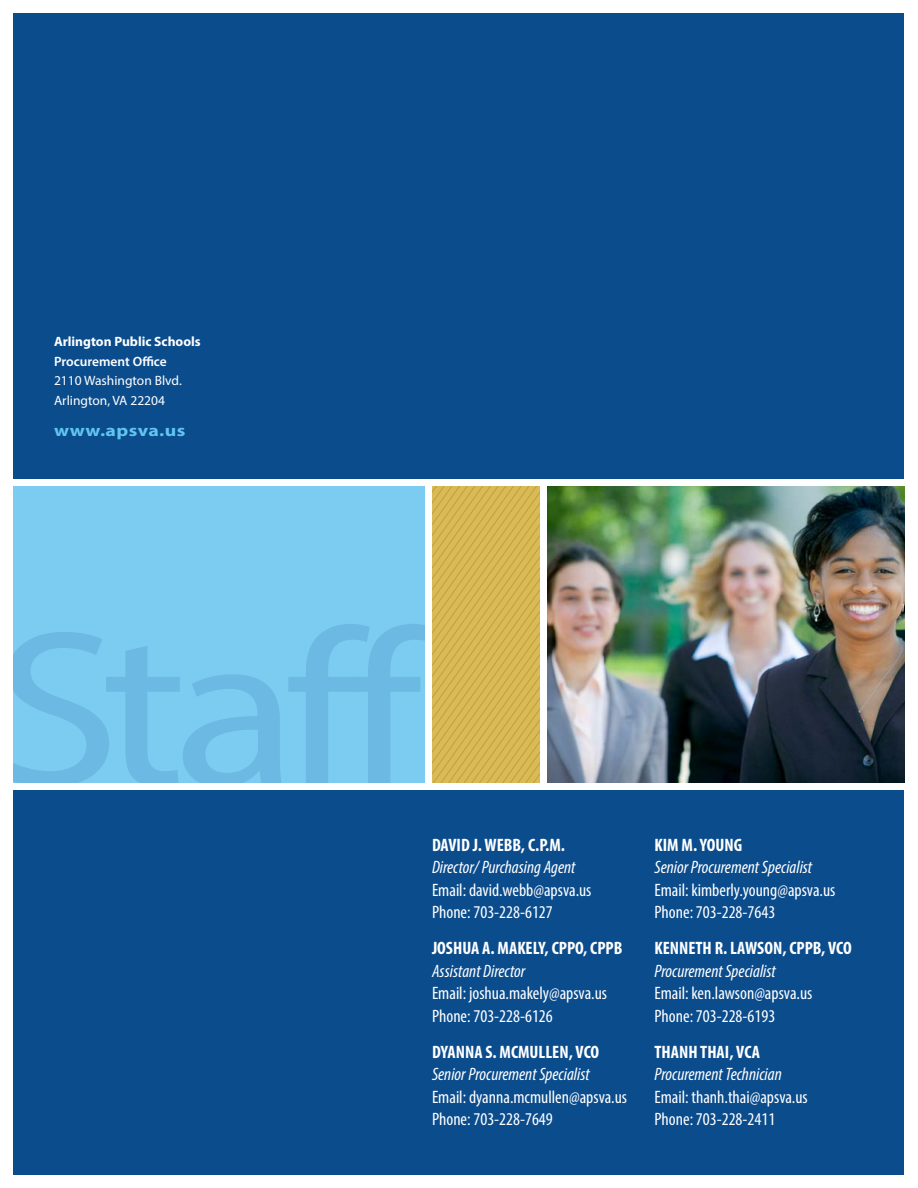
<style>
.page{position:relative;width:918px;height:1188px;background:#fff}
.page>*{position:absolute;margin:0;border:0;box-sizing:border-box;transform-origin:0 0}
.t1{font:condensed 18px/22.5px "Myriad Pro";color:#fff}
.t2{font:italic condensed 18px "Myriad Pro";color:#fff}
.t3{font:700 condensed 18px "Myriad Pro";color:#fff}
.t4{font:700 16.5px "Myriad Pro";letter-spacing:.02em;color:#61c5ef;scale:1.2 1}
.t5{font:13.5px/19.5px "Myriad Pro";color:#fff}
.t6{font:700 13.5px "Myriad Pro";color:#fff}
.t7{font:600 13.5px "Myriad Pro";color:#fff}
</style>
<div class="page">
<img style="left:547px;top:486px;width:357px;height:297px">
<div style="left:14px;top:486px;width:418px;height:300px;background:#7cccf1"></div>
<div style="left:14px;top:14px;width:890px;height:469px;background:#0b4c8d"></div>
<svg style="left:432px;top:486px;width:108px;height:297px;background:#d4b550"></svg>
<div style="left:14px;top:787px;width:890px;height:387px;background:#0b4c8d"></div>
<div style="left:14px;top:480px;width:890px;height:6px;background:#fff"></div>
<div style="left:14px;top:783px;width:890px;height:6px;background:#fff"></div>
<div style="left:426px;top:486px;width:6px;height:297px;background:#fff"></div>
<p class="t6" style="left:54px;top:333px;width:148px">Arlington Public Schools</p>
<p class="t7" style="left:54px;top:353px;width:114px">Procurement Office</p>
<p class="t5" style="left:54px;top:371px;width:129px">2110 Washington Blvd.<br>Arlington, VA 22204</p>
<p class="t4" style="left:54px;top:420px;width:111px">www.apsva.us</p>
<p class="t3" style="left:432px;top:833px;width:135px">DAVID J. WEBB, C.P.M.</p>
<p class="t2" style="left:432px;top:856px;width:145px">Director/ Purchasing Agent</p>
<p class="t1" style="left:432px;top:878px;width:161px">Email: david.webb@apsva.us<br>Phone: 703-228-6127</p>
<p class="t3" style="left:432px;top:937px;width:129px">JOSHUA A. MAKELY, CPPO</p>
<p class="t3" style="left:583px;top:937px;width:41px">, CPP B</p>
<p class="t2" style="left:432px;top:960px;width:95px">Assistant Director</p>
<p class="t1" style="left:432px;top:982px;width:177px">Email: joshua.makely@apsva.us<br>Phone: 703-228-6126</p>
<p class="t3" style="left:432px;top:1040px;width:78px">DYANNA S. MCMULLEN</p>
<p class="t3" style="left:569px;top:1040px;width:16px">, VCO</p>
<p class="t2" style="left:432px;top:1063px;width:159px">Senior Procurement Specialist</p>
<p class="t1" style="left:432px;top:1085px;width:197px">Email: dyanna.mcmullen@apsva.us<br>Phone: 703-228-7649</p>
<p class="t3" style="left:654px;top:833px;width:55px">KIM M. YOUNG</p>
<p class="t2" style="left:654px;top:856px;width:159px">Senior Procurement Specialist</p>
<p class="t1" style="left:654px;top:878px;width:182px">Email: kimberly.young@apsva.us<br>Phone: 703-228-7643</p>
<p class="t3" style="left:654px;top:937px;width:18px">KENNETH</p>
<p class="t3" style="left:715px;top:937px;width:123px">R. LAWSON, CPP B, VCO</p>
<p class="t2" style="left:654px;top:960px;width:123px">Procurement Specialist</p>
<p class="t1" style="left:654px;top:982px;width:159px">Email: ken.lawson@apsva.us<br>Phone: 703-228-6193</p>
<p class="t3" style="left:654px;top:1040px;width:107px">THANH THAI, VCA</p>
<p class="t2" style="left:654px;top:1063px;width:129px">Procurement Technician</p>
<p class="t1" style="left:654px;top:1085px;width:155px">Email: thanh.thai@apsva.us<br>Phone: 703-228-2411</p>
</div>
